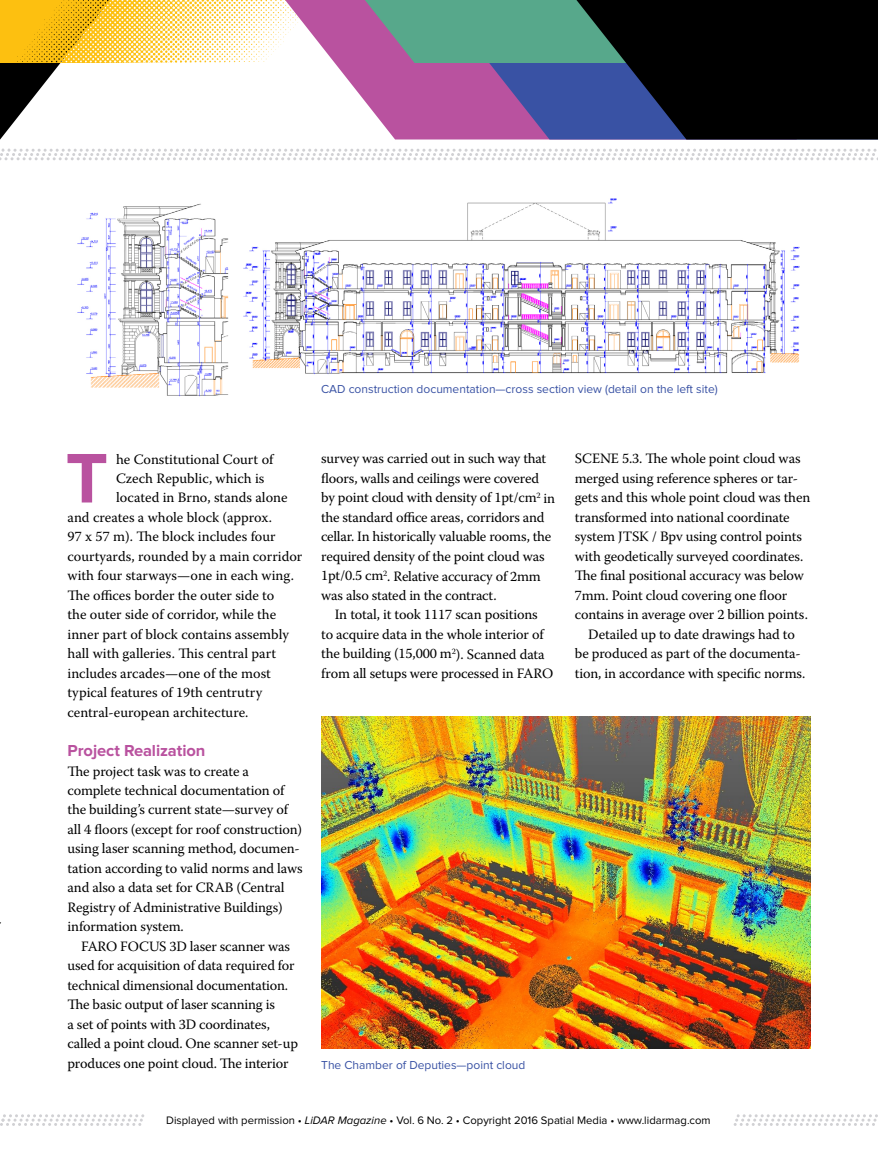
<style>
.page{position:relative;width:878px;height:1161px;background:#fff}
.page>*{position:absolute;margin:0;border:0;box-sizing:border-box;transform-origin:0 0}
.t1{font:700 72.75px "Proxima Nova";color:#b9529f}
.t2{font:700 16.5px "Proxima Nova";letter-spacing:-.005em;color:#b9529f}
.t3{font:14.25px/19.5px "Warnock Pro";letter-spacing:-.01em;color:#000}
.t4{font:12px "Proxima Nova";color:#3952a4}
.t5{font:11.25px "Proxima Nova";color:#000}
.s1{font-style:italic}
</style>
<div class="page">
<svg style="left:0;top:63px;width:61px;height:77px"></svg>
<svg style="left:0;top:149px;width:878px;height:11px"></svg>
<img style="left:321px;top:717px;width:489px;height:332px">
<img style="left:77px;top:198px;width:723px;height:199px">
<img style="left:0;top:0;width:284px;height:63px">
<svg style="left:285px;top:0;width:154px;height:140px;fill:#b9529f"></svg>
<svg style="left:439px;top:0;width:439px;height:140px;background:#82519e"></svg>
<svg style="left:365px;top:0;width:211px;height:63px;background:#629d8d"></svg>
<svg style="left:576px;top:0;width:301px;height:140px;background:#0c121d"></svg>
<svg style="left:0;top:1114px;width:877px;height:12px"></svg>
<p class="t4" style="left:321px;top:383px;width:398px">CAD construction documentation—cross section view (detail on the left site)</p>
<h1 class="t1" style="left:66px;top:437px;width:44px">T</h1>
<p class="t3" style="left:116px;top:449px;width:159px">he Constitutional Court of</p>
<p class="t3" style="left:116px;top:468px;width:150px">Czech Republic, which is</p>
<p class="t3" style="left:116px;top:488px;width:173px">located in Brno, stands alone</p>
<p class="t3" style="left:68px;top:507px;width:206px">and creates a whole block (approx.</p>
<p class="t3" style="left:68px;top:527px;width:209px">97 x 57 m). The block includes four</p>
<p class="t3" style="left:68px;top:546px;width:236px">courtyards, rounded by a main corridor</p>
<p class="t3" style="left:68px;top:566px;width:228px">with four starways—one in each wing.</p>
<p class="t3" style="left:68px;top:585px;width:208px">The offices border the outer side to</p>
<p class="t3" style="left:68px;top:605px;width:210px">the outer side of corridor, while the</p>
<p class="t3" style="left:68px;top:624px;width:223px">inner part of block contains assembly</p>
<p class="t3" style="left:68px;top:644px;width:210px">hall with galleries. This central part</p>
<p class="t3" style="left:68px;top:663px;width:205px">includes arcades—one of the most</p>
<p class="t3" style="left:68px;top:683px;width:196px">typical features of 19th centrutry</p>
<p class="t3" style="left:68px;top:702px;width:182px">central-european architecture.</p>
<p class="t2" style="left:68px;top:741px;width:139px">Project Realization</p>
<p class="t3" style="left:68px;top:761px;width:236px">The project task was to create a complete technical documentation of the building’s current state—survey of all 4 floors (except for roof construction) using laser scanning method, documen&shy;tation according to valid norms and laws and also a data set for CRAB (Central Registry of Administrative Buildings) information system.</p>
<p class="t3" style="left:68px;top:936px;width:232px;text-indent:13px">FARO FOCUS 3D laser scanner was used for acquisition of data required for technical dimensional documentation.<br>The basic output of laser scanning is<br>a set of points with 3D coordinates, called a point cloud. One scanner set-up produces one point cloud. The interior</p>
<p class="t3" style="left:321px;top:449px;width:235px">survey was carried out in such way that floors, walls and ceilings were covered by point cloud with density of 1pt/cm<sup>2</sup> in the standard office areas, corridors and cellar. In historically valuable rooms, the required density of the point cloud was 1pt/0.5 cm<sup>2</sup>. Relative accuracy of 2mm was also stated in the contract.</p>
<p class="t3" style="left:321px;top:605px;width:234px;text-indent:13px">In total, it took 1117 scan positions to acquire data in the whole interior of the building (15,000 m<sup>2</sup>). Scanned data from all setups were processed in FARO</p>
<p class="t4" style="left:321px;top:1058px;width:206px">The Chamber of Deputies—point cloud</p>
<p class="t3" style="left:574px;top:449px;width:227px">SCENE 5.3. The whole point cloud was</p>
<p class="t3" style="left:574px;top:468px;width:224px">merged using reference spheres or tar-</p>
<p class="t3" style="left:574px;top:488px;width:237px">gets and this whole point cloud was then</p>
<p class="t3" style="left:574px;top:507px;width:216px">transformed into national coordinate</p>
<p class="t3" style="left:574px;top:527px;width:229px">system JTSK / Bpv using control points</p>
<p class="t3" style="left:574px;top:546px;width:230px">with geodetically surveyed coordinates.</p>
<p class="t3" style="left:574px;top:566px;width:231px">The final positional accuracy was below</p>
<p class="t3" style="left:574px;top:585px;width:214px">7mm. Point cloud covering one floor</p>
<p class="t3" style="left:574px;top:605px;width:235px">contains in average over 2 billion points.</p>
<p class="t3" style="left:588px;top:624px;width:208px">Detailed up to date drawings had to</p>
<p class="t3" style="left:574px;top:644px;width:227px">be produced as part of the documenta-</p>
<p class="t3" style="left:574px;top:663px;width:232px">tion, in accordance with specific norms.</p>
<p class="t5" style="left:166px;top:1114px;width:546px">Displayed with permission • <span class="s1">LiDAR Magazine</span> • Vol. 6 No. 2 • Copyright 2016 Spatial Media • www.lidarmag.com</p>
</div>
